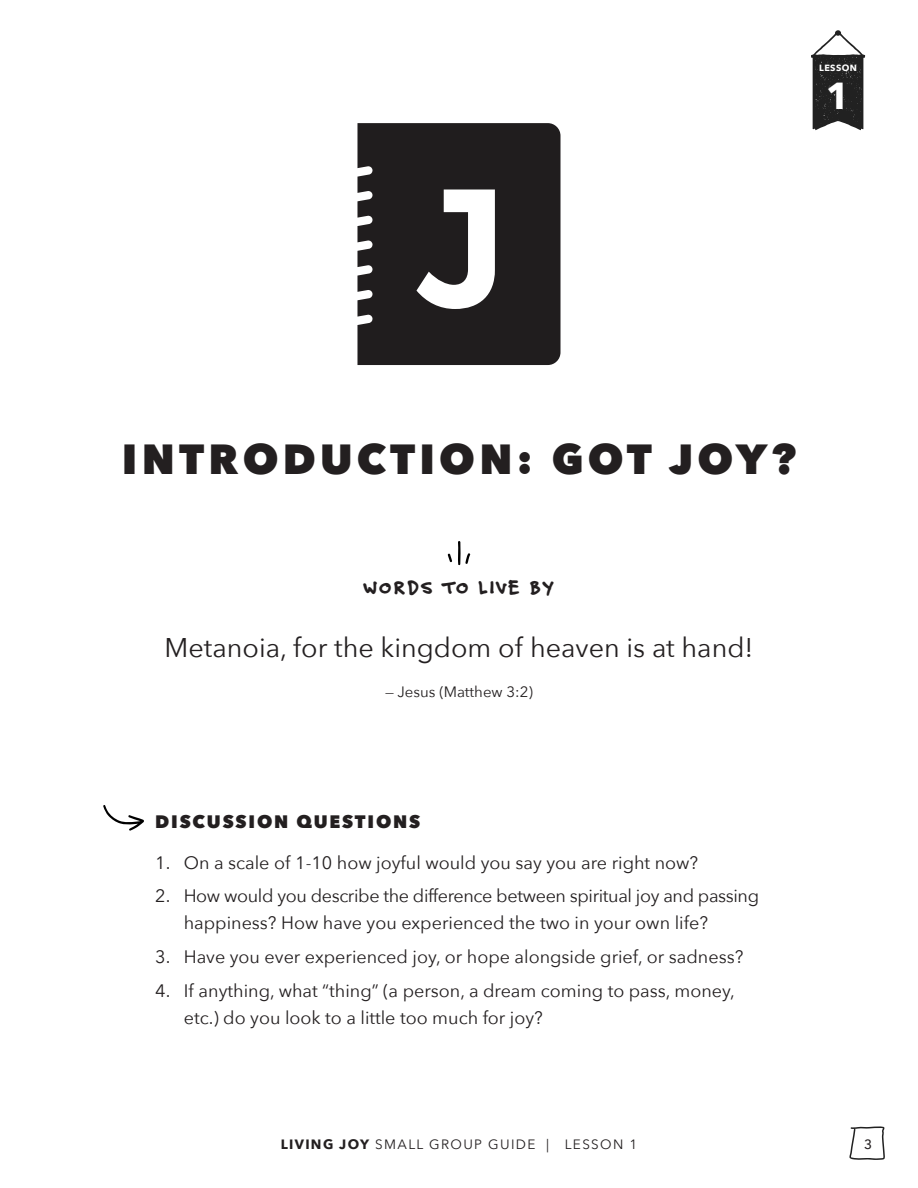
<style>
.page{position:relative;width:918px;height:1188px;background:#fff}
.page>*{position:absolute;margin:0;border:0;box-sizing:border-box;transform-origin:0 0}
.lesson_title{font:800 42px "Avenir Next";letter-spacing:.1em;color:#231f20}
.LESSON_NUMBER{font:700 37.5px "Avenir Next";color:#fff}
.Bible_verse{font:27px "Avenir Next";color:#231f20}
.words_to_live_by{font:800 19.5px "Felt Tip Roman";letter-spacing:.1em;color:#231f20}
.numbered_list{font:18px/27px "Avenir Next";color:#231f20}
.numbered_list-2{font:18px/27px "Avenir Next";letter-spacing:-.02em;color:#231f20}
.headline{font:800 18px "Avenir Next";letter-spacing:.1em;color:#231f20}
.Bible_verse_2{font:15px "Avenir Next";color:#231f20}
.t1{font:13.5px "Avenir Next";letter-spacing:.1em;color:#231f20}
.t2{font:500 13.5px "Avenir Next";color:#231f20}
.t3{font:700 9px "Avenir Next";letter-spacing:.05em;color:#fff}
.s1{font-weight:700}
</style>
<div class="page">
<svg style="left:849px;top:1126px;width:36px;height:34px"></svg>
<svg style="left:811px;top:30px;width:54px;height:100px"></svg>
<svg style="left:448px;top:541px;width:22px;height:24px"></svg>
<svg style="left:357px;top:123px;width:204px;height:242px;background:#3f3c3d"></svg>
<svg style="left:103px;top:805px;width:41px;height:26px"></svg>
<p class="t3" style="left:819px;top:60px;width:39px">LESSON</p>
<p class="LESSON_NUMBER" style="left:826px;top:64px;width:26px">1</p>
<p class="lesson_title" style="left:122px;top:433px;width:676px">INTRODUCTION: GOT JOY?</p>
<p class="words_to_live_by" style="left:364px;top:573px;width:191px">WORDS TO LIVE BY</p>
<p class="Bible_verse" style="left:165px;top:624px;width:590px">Metanoia, for the kingdom of heaven is at hand!</p>
<p class="Bible_verse_2" style="left:385px;top:679px;width:149px">— Jesus (Matthew 3:2)</p>
<p class="headline" style="left:155px;top:811px;width:267px">DISCUSSION QUESTIONS</p>
<p class="numbered_list" style="left:155px;top:848px;width:545px">1. On a scale of 1-10 how joyful would you say you are right now?</p>
<p class="numbered_list-2" style="left:184px;top:882px;width:577px;text-indent:-28px">2. How would you describe the difference between spiritual joy and passing happiness? How have you experienced the two in your own life?</p>
<p class="numbered_list" style="left:155px;top:942px;width:590px">3. Have you ever experienced joy, or hope alongside grief, or sadness?</p>
<p class="numbered_list" style="left:184px;top:976px;width:553px;text-indent:-28px">4. If anything, what “thing” (a person, a dream coming to pass, money, etc.) do you look to a little too much for joy?</p>
<p class="t1" style="left:281px;top:1133px;width:358px"><span class="s1">LIVING JOY</span> SMALL GROUP GUIDE | LESSON 1</p>
<p class="t2" style="left:864px;top:1133px;width:10px">3</p>
</div>
